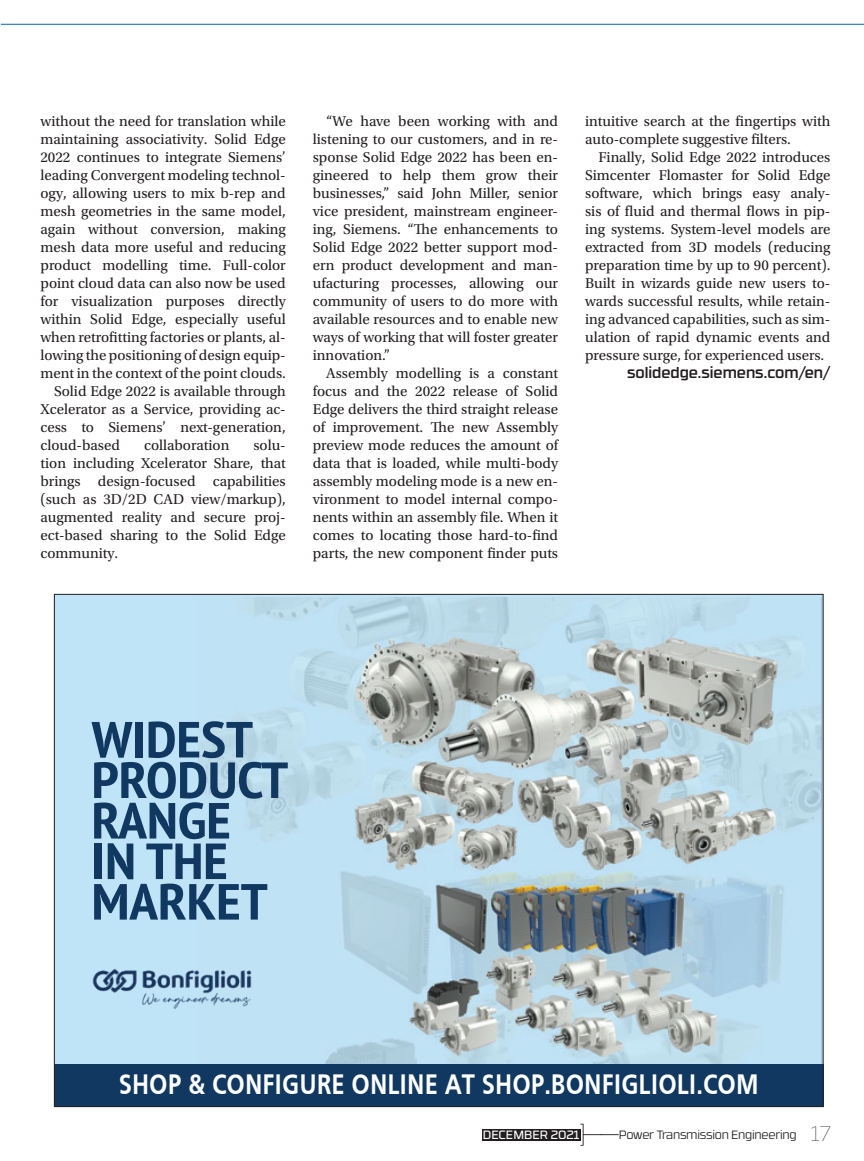
<style>
.page{position:relative;width:864px;height:1161px;background:#fff}
.page>*{position:absolute;margin:0;border:0;box-sizing:border-box;transform-origin:0 0}
.t1{font:700 condensed 50.7px/40.5px "PT Sans";color:#103861;scale:1.12 1}
.t2{font:700 29.25px "Frutiger";color:#fff;scale:.84 1}
.Body_Text{font:15px/18px "Utopia Std";color:#231f20;text-align:justify}
.FMI_Wed_Site_Foot{font:500 15px "RB No 3.1";color:#231f20}
.t3{font:300 12px "RB No 3.1";letter-spacing:-.02em;color:#231f20}
.t4{font:12px "RB No 3.1";color:#fff}
.s1{font-weight:100;font-size:21px}
</style>
<div class="page">
<div style="left:54px;top:594px;width:770px;height:475px;background:#c0e4f7"></div>
<img style="left:199px;top:597px;width:623px;height:468px">
<div style="left:54px;top:1065px;width:770px;height:42px;background:#103861"></div>
<img style="left:92px;top:920px;width:177px;height:137px">
<svg style="left:580px;top:1124px;width:39px;height:22px"></svg>
<div style="left:482px;top:1129px;width:98px;height:11px;background:#231f20"></div>
<hr style="left:1px;top:24px;width:863px;height:1px;background:#0166b3">
<p class="Body_Text" style="left:40px;top:112px;width:247px">without the need for translation while maintaining associativity. Solid Edge 2022 continues to integrate Siemens’ leading Convergent modeling technol&shy;ogy, allowing users to mix b-rep and mesh geometries in the same model, again without conversion, making mesh data more useful and reducing product modelling time. Full-color point cloud data can also now be used for visualization purposes directly within Solid Edge, especially useful when retrofitting factories or plants, al&shy;lowing the positioning of design equip&shy;ment in the context of the point clouds.</p>
<p class="Body_Text" style="left:40px;top:382px;width:247px;text-indent:14px">Solid Edge 2022 is available through Xcelerator as a Service, providing ac&shy;cess to Siemens’ next-generation, cloud-based</p>
<p class="Body_Text" style="left:40px;top:436px;width:247px;text-indent:213px">solu&shy;tion including Xcelerator Share, that brings design-focused capabilities (such as 3D/2D CAD view/markup), augmented reality and secure proj&shy;ect-based sharing to the Solid Edge community.</p>
<p class="Body_Text" style="left:144px;top:436px;width:87px">collaboration</p>
<p class="Body_Text" style="left:313px;top:112px;width:247px;text-indent:14px">“We have been working with and listening to our customers, and in re&shy;sponse Solid Edge 2022 has been en&shy;gineered to help them grow their businesses,” said John Miller, senior vice president, mainstream engineer&shy;ing, Siemens. “The enhancements to Solid Edge 2022 better support mod&shy;ern product development and man&shy;ufacturing processes, allowing our community of users to do more with available resources and to enable new ways of working that will foster greater innovation.”</p>
<p class="Body_Text" style="left:313px;top:364px;width:247px;text-indent:14px">Assembly modelling is a constant focus and the 2022 release of Solid Edge delivers the third straight release of improvement. The new Assembly preview mode reduces the amount of data that is loaded, while multi-body assembly modeling mode is a new en&shy;vironment to model internal compo&shy;nents within an assembly file. When it comes to locating those hard-to-find parts, the new component finder puts</p>
<p class="Body_Text" style="left:585px;top:112px;width:247px">intuitive search at the fingertips with auto-complete suggestive filters.</p>
<p class="Body_Text" style="left:585px;top:148px;width:247px;text-indent:14px">Finally, Solid Edge 2022 introduces Simcenter Flomaster for Solid Edge software, which brings easy analy&shy;sis of fluid and thermal flows in pip&shy;ing systems. System-level models are extracted from 3D models (reducing preparation time by up to 90 percent).<br>Built in wizards guide new users to&shy;wards successful results, while retain&shy;ing advanced capabilities, such as sim&shy;ulation of rapid dynamic events and pressure surge, for experienced users.</p>
<p class="FMI_Wed_Site_Foot" style="left:627px;top:361px;width:205px">solidedge.siemens.com/en/</p>
<p class="t1" style="left:92px;top:719px;width:177px">WIDEST<br>PRODUCT<br>RANGE<br>IN THE<br>MARKET</p>
<p class="t2" style="left:119px;top:1068px;width:763px">SHOP &amp; CONFIGURE ONLINE AT SHOP.BONFIGLIOLI.COM</p>
<p class="t4" style="left:483px;top:1126px;width:98px">DECEMBER 2021</p>
<p class="t3" style="left:619px;top:1126px;width:213px">Power Transmission Engineering <span class="s1">17</span></p>
</div>
